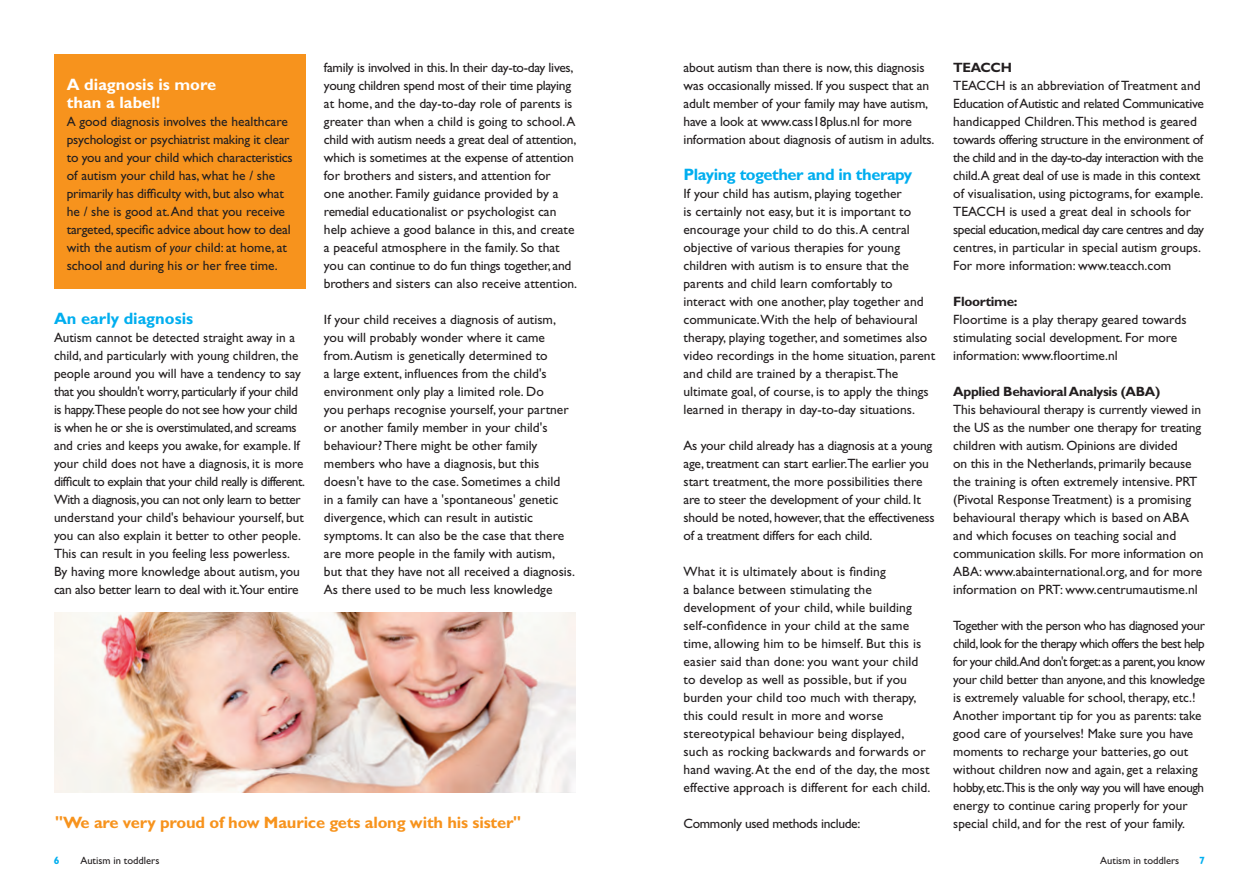
<style>
.page{position:relative;width:1259px;height:893px;background:#fff}
.page>*{position:absolute;margin:0;border:0;box-sizing:border-box;transform-origin:0 0}
.t1{font:700 16.5px "Gill Sans Std";letter-spacing:-.01em;color:#f7931d}
.t2{font:700 16.5px "Gill Sans Std";letter-spacing:-.025em;color:#00aeef}
.t3{font:700 16.5px "Gill Sans Std";color:#fff}
.t4{font:700 16.5px "Gill Sans Std";color:#00aeef}
.Standaard{font:13.5px/18px "Gill Sans Std";color:#231f20}
.Standaard-2{font:13.5px/18px "Gill Sans Std";letter-spacing:-.02em;color:#231f20}
.Standaard-3{font:700 13.5px "Gill Sans Std";letter-spacing:-.025em;color:#231f20}
.Standaard-4{font:13.5px "Gill Sans Std";letter-spacing:-.025em;color:#231f20}
.t5{font:10.5px "Gill Sans Std";color:#231f20}
.t6{font:700 10.5px "Gill Sans Std";color:#00aeef}
.s1{font-style:italic}
</style>
<div class="page">
<img style="left:54px;top:612px;width:521px;height:180px">
<div style="left:54px;top:54px;width:252px;height:234px;background:#f7931d"></div>
<p class="t3" style="left:67px;top:75px;width:151px">A diagnosis is more</p>
<p class="t3" style="left:67px;top:93px;width:95px">than a label!</p>
<p class="Standaard" style="left:67px;top:113px;width:227px">A good diagnosis involves the healthcare psychologist or psychiatrist making it clear to you and your child which characteristics of autism your child has, what he / she primarily has difficulty with, but also what he / she is good at. And that you receive targeted, specific advice about how to deal with the autism of <span class="s1">your</span> child: at home, at school and during his or her free time.</p>
<p class="t4" style="left:54px;top:309px;width:141px">An early diagnosis</p>
<p class="Standaard" style="left:54px;top:329px;width:253px">Autism cannot be detected straight away in a child, and particularly with young children, the people around you will have a tendency to say that you shouldn't worry, particularly if your child is happy.These people do not see how your child is when he or she is overstimulated, and screams and cries and keeps you awake, for example. If your child does not have a diagnosis, it is more difficult to explain that your child really is different.<br>With a diagnosis, you can not only learn to better understand your child's behaviour yourself, but you can also explain it better to other people.<br>This can result in you feeling less powerless.</p>
<p class="Standaard-2" style="left:54px;top:563px;width:247px">By having more knowledge about autism, you can also better learn to deal with it.Your entire</p>
<p class="Standaard" style="left:324px;top:59px;width:255px">family is involved in this. In their day-to-day lives, young children spend most of their time playing at home, and the day-to-day role of parents is greater than when a child is going to school. A child with autism needs a great deal of attention, which is sometimes at the expense of attention for brothers and sisters, and attention for<br>one another. Family guidance provided by a remedial educationalist or psychologist can help achieve a good balance in this, and create a peaceful atmosphere in the family. So that you can continue to do fun things together, and brothers and sisters can also receive attention.</p>
<p class="Standaard" style="left:324px;top:310px;width:252px">If your child receives a diagnosis of autism, you will probably wonder where it came from. Autism is genetically determined to<br>a large extent, influences from the child's environment only play a limited role. Do<br>you perhaps recognise yourself, your partner or another family member in your child's behaviour? There might be other family members who have a diagnosis, but this doesn't have to the case. Sometimes a child<br>in a family can have a 'spontaneous' genetic divergence, which can result in autistic symptoms. It can also be the case that there are more people in the family with autism, but that they have not all received a diagnosis.<br>As there used to be much less knowledge</p>
<p class="t1" style="left:55px;top:813px;width:467px">"We are very proud of how Maurice gets along with his sister"</p>
<p class="Standaard" style="left:683px;top:58px;width:252px">about autism than there is now, this diagnosis was occasionally missed. If you suspect that an adult member of your family may have autism, have a look at www.cass18plus.nl for more information about diagnosis of autism in adults.</p>
<p class="t2" style="left:683px;top:165px;width:230px">Playing together and in therapy</p>
<p class="Standaard" style="left:683px;top:185px;width:253px">If your child has autism, playing together<br>is certainly not easy, but it is important to encourage your child to do this. A central objective of various therapies for young children with autism is to ensure that the parents and child learn comfortably to interact with one another, play together and communicate.With the help of behavioural therapy, playing together, and sometimes also video recordings in the home situation, parent and child are trained by a therapist.The ultimate goal, of course, is to apply the things learned in therapy in day-to-day situations.</p>
<p class="Standaard" style="left:683px;top:436px;width:253px">As your child already has a diagnosis at a young age, treatment can start earlier.The earlier you start treatment, the more possibilities there are to steer the development of your child. It should be noted, however, that the effectiveness of a treatment differs for each child.</p>
<p class="Standaard" style="left:683px;top:562px;width:248px">What it is ultimately about is finding<br>a balance between stimulating the development of your child, while building self-confidence in your child at the same time, allowing him to be himself. But this is easier said than done: you want your child to develop as well as possible, but if you burden your child too much with therapy, this could result in more and worse stereotypical behaviour being displayed, such as rocking backwards and forwards or hand waving. At the end of the day, the most effective approach is different for each child.</p>
<p class="Standaard-4" style="left:683px;top:816px;width:178px">Commonly used methods include:</p>
<p class="Standaard-3" style="left:953px;top:59px;width:60px">TEACCH</p>
<p class="Standaard-2" style="left:953px;top:76px;width:252px">TEACCH is an abbreviation of Treatment and Education of Autistic and related Communicative handicapped Children.This method is geared towards offering structure in the environment of the child and in the day-to-day interaction with the child.A great deal of use is made in this context of visualisation, using pictograms, for example.<br>TEACCH is used a great deal in schools for special education, medical day care centres and day centres, in particular in special autism groups.</p>
<p class="Standaard" style="left:953px;top:256px;width:220px">For more information: www.teacch.com</p>
<p class="Standaard-3" style="left:953px;top:293px;width:66px">Floortime:</p>
<p class="Standaard" style="left:953px;top:310px;width:235px">Floortime is a play therapy geared towards stimulating social development. For more information: www.floortime.nl</p>
<p class="Standaard-3" style="left:953px;top:383px;width:208px">Applied Behavioral Analysis (ABA)</p>
<p class="Standaard" style="left:953px;top:400px;width:252px">This behavioural therapy is currently viewed in the US as the number one therapy for treating children with autism. Opinions are divided<br>on this in the Netherlands, primarily because the training is often extremely intensive. PRT (Pivotal Response Treatment) is a promising behavioural therapy which is based on ABA and which focuses on teaching social and communication skills. For more information on ABA: www.abainternational.org, and for more information on PRT: www.centrumautisme.nl</p>
<p class="Standaard" style="left:953px;top:617px;width:253px;text-align:justify">Together with the person who has diagnosed your child, look for the therapy which offers the best help for your child.And don't forget:as a parent,you know your child better than anyone, and this knowledge is extremely valuable for school, therapy, etc.!</p>
<p class="Standaard" style="left:953px;top:707px;width:252px">Another important tip for you as parents: take good care of yourselves! Make sure you have moments to recharge your batteries, go out without children now and again, get a relaxing hobby, etc.This is the only way you will have enough energy to continue caring properly for your special child, and for the rest of your family.</p>
<p class="t6" style="left:54px;top:854px;width:7px">6</p>
<p class="t5" style="left:80px;top:854px;width:81px">Autism in toddlers</p>
<p class="t5" style="left:1100px;top:854px;width:81px">Autism in toddlers</p>
<p class="t6" style="left:1199px;top:854px;width:7px">7</p>
</div>
